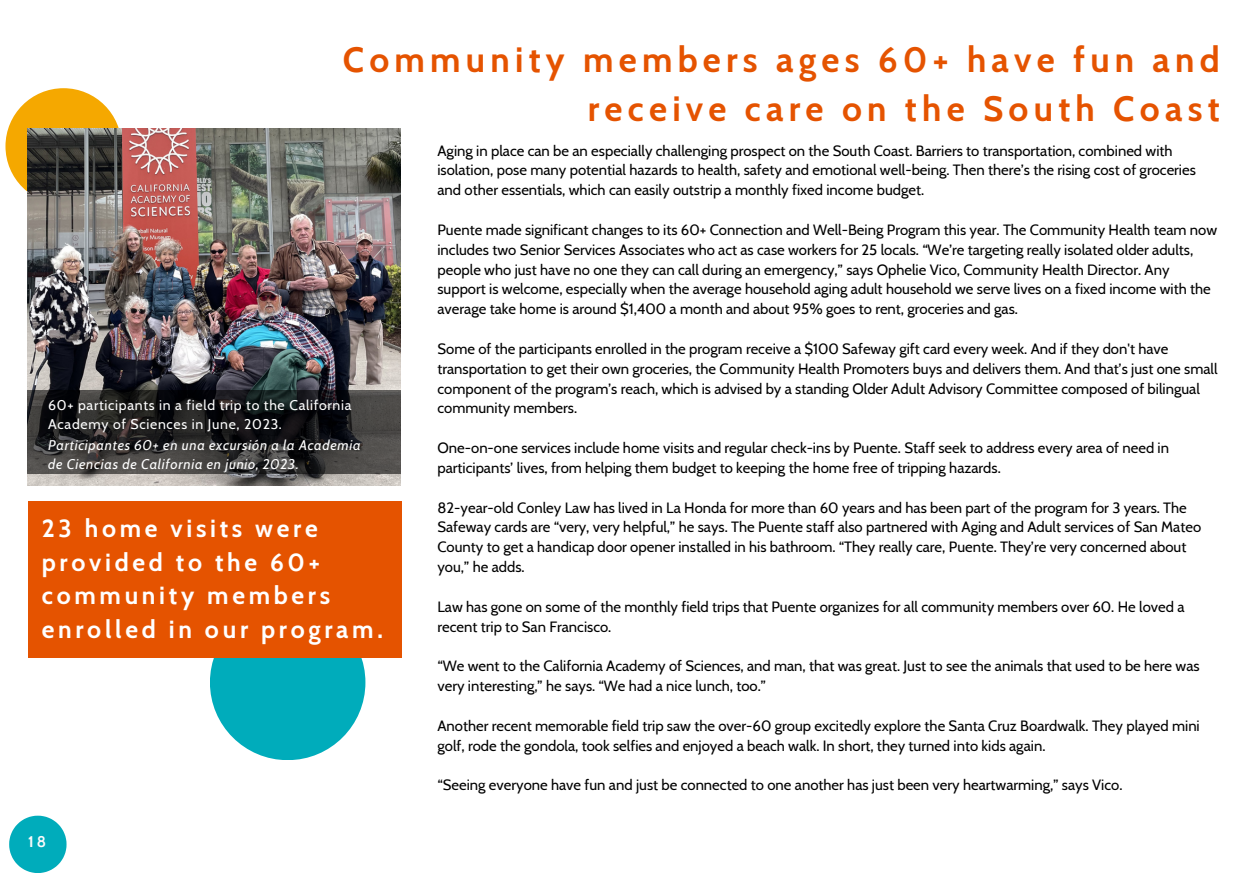
<style>
.page{position:relative;width:1260px;height:882px;background:#fff}
.page>*{position:absolute;margin:0;border:0;box-sizing:border-box;transform-origin:0 0}
.t1{font:700 35px/48.6px "Cabin";letter-spacing:.15em;color:#e55300;text-align:right}
.t2{font:700 24.68px/33.4px "Cabin";letter-spacing:.15em;color:#fff}
.t3{font:700 15.4px "Cabin";color:#fafafa}
.t4{font:14.88px/19.8px "Cabin";color:#000}
.t5{font:italic 14px/18.7px "Cabin";letter-spacing:.05em;color:#fff}
.t6{font:14px/18.7px "Cabin";letter-spacing:.05em;color:#fff}
</style>
<div class="page">
<div style="left:210px;top:605px;width:155px;height:155px;background:#00acbb;border-radius:50%"></div>
<div style="left:5px;top:88px;width:117px;height:116px;background:#f5a800;border-radius:50%"></div>
<div style="left:28px;top:501px;width:373px;height:157px;background:#e55300"></div>
<svg style="left:9px;top:816px;width:58px;height:57px"></svg>
<img style="left:28px;top:129px;width:373px;height:357px">
<svg style="left:28px;top:390px;width:373px;height:84px"></svg>
<p class="t1" style="left:343px;top:35px;width:878px">Community members ages 60+ have fun and receive care on the South Coast</p>
<h2 class="t6" style="left:48px;top:395px;width:305px">60+ participants in a field trip to the California<br>Academy of Sciences in June, 2023.</h2>
<p class="t5" style="left:48px;top:436px;width:314px">Participantes 60+ en una excursión a la Academia de Ciencias de California en junio, 2023.</p>
<p class="t2" style="left:42px;top:511px;width:343px">23 home visits were provided to the 60+ community members enrolled in our program.</p>
<p class="t3" style="left:28px;top:833px;width:20px">18</p>
<p class="t4" style="left:437px;top:140px;width:760px">Aging in place can be an especially challenging prospect on the South Coast. Barriers to transportation, combined with isolation, pose many potential hazards to health, safety and emotional well-being. Then there’s the rising cost of groceries and other essentials, which can easily outstrip a monthly fixed income budget.</p>
<p class="t4" style="left:437px;top:220px;width:781px">Puente made significant changes to its 60+ Connection and Well-Being Program this year. The Community Health team now includes two Senior Services Associates who act as case workers for 25 locals. “We’re targeting really isolated older adults, people who just have no one they can call during an emergency,” says Ophelie Vico, Community Health Director. Any support is welcome, especially when the average household aging adult household we serve lives on a fixed income with the average take home is around $1,400 a month and about 95% goes to rent, groceries and gas.</p>
<p class="t4" style="left:437px;top:339px;width:782px">Some of the participants enrolled in the program receive a $100 Safeway gift card every week. And if they don't have transportation to get their own groceries, the Community Health Promoters buys and delivers them. And that’s just one small component of the program’s reach, which is advised by a standing Older Adult Advisory Committee composed of bilingual community members.</p>
<p class="t4" style="left:437px;top:438px;width:733px">One-on-one services include home visits and regular check-ins by Puente. Staff seek to address every area of need in participants’ lives, from helping them budget to keeping the home free of tripping hazards.</p>
<p class="t4" style="left:437px;top:497px;width:765px">82-year-old Conley Law has lived in La Honda for more than 60 years and has been part of the program for 3 years. The Safeway cards are “very, very helpful,” he says. The Puente staff also partnered with Aging and Adult services of San Mateo County to get a handicap door opener installed in his bathroom. “They really care, Puente. They’re very concerned about you,” he adds.</p>
<p class="t4" style="left:437px;top:597px;width:749px">Law has gone on some of the monthly field trips that Puente organizes for all community members over 60. He loved a recent trip to San Francisco.</p>
<p class="t4" style="left:437px;top:656px;width:764px">“We went to the California Academy of Sciences, and man, that was great. Just to see the animals that used to be here was very interesting,” he says. “We had a nice lunch, too.”</p>
<p class="t4" style="left:437px;top:716px;width:764px">Another recent memorable field trip saw the over-60 group excitedly explore the Santa Cruz Boardwalk. They played mini golf, rode the gondola, took selfies and enjoyed a beach walk. In short, they turned into kids again.</p>
<p class="t4" style="left:437px;top:775px;width:687px">“Seeing everyone have fun and just be connected to one another has just been very heartwarming,” says Vico.</p>
</div>
